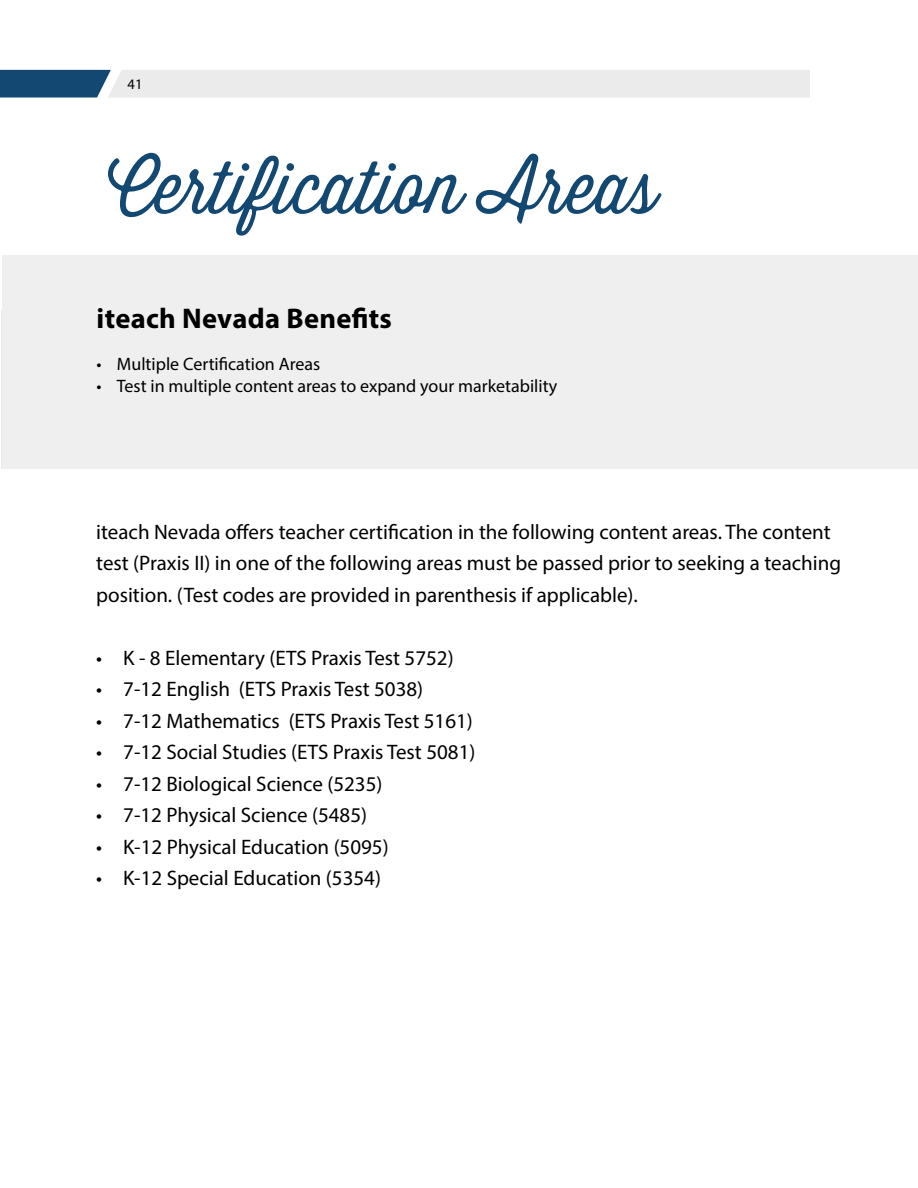
<style>
.page{position:relative;width:918px;height:1188px;background:#fff}
.page>*{position:absolute;margin:0;border:0;box-sizing:border-box;transform-origin:0 0}
.t1{font:300 72px "Thirsty Soft";color:#134872}
.t2{font:700 28.5px "Myriad Pro";letter-spacing:.01em;color:#000}
.t3{font:21px/31.5px "Myriad Pro";color:#000}
.t4{font:18px "Myriad Pro";color:#000}
.t5{font:14.55px "Myriad Pro";color:#000}
</style>
<div class="page">
<div style="left:2px;top:255px;width:916px;height:214px;background:#efeff0"></div>
<svg style="left:0;top:70px;width:810px;height:27px;background:#cfd5dc"></svg>
<p class="t5" style="left:128px;top:75px;width:16px">41</p>
<h1 class="t1" style="left:108px;top:136px;width:551px">Certification Areas</h1>
<h2 class="t2" style="left:97px;top:300px;width:297px">iteach Nevada Benefits</h2>
<p class="t4" style="left:97px;top:353px;width:225px">• Multiple Certification Areas</p>
<p class="t4" style="left:97px;top:374px;width:462px">• Test in multiple content areas to expand your marketability</p>
<p class="t3" style="left:96px;top:515px;width:747px">iteach Nevada offers teacher certification in the following content areas. The content test (Praxis II) in one of the following areas must be passed prior to seeking a teaching position. (Test codes are provided in parenthesis if applicable).</p>
<p class="t3" style="left:96px;top:641px;width:359px">• K - 8 Elementary (ETS Praxis Test 5752)</p>
<p class="t3" style="left:96px;top:673px;width:328px">• 7-12 English (ETS Praxis Test 5038)</p>
<p class="t3" style="left:96px;top:704px;width:378px">• 7-12 Mathematics (ETS Praxis Test 5161)</p>
<p class="t3" style="left:96px;top:736px;width:381px">• 7-12 Social Studies (ETS Praxis Test 5081)</p>
<p class="t3" style="left:96px;top:767px;width:288px">• 7-12 Biological Science (5235)</p>
<p class="t3" style="left:96px;top:799px;width:272px">• 7-12 Physical Science (5485)</p>
<p class="t3" style="left:96px;top:830px;width:294px">• K-12 Physical Education (5095)</p>
<p class="t3" style="left:96px;top:862px;width:286px">• K-12 Special Education (5354)</p>
</div>
